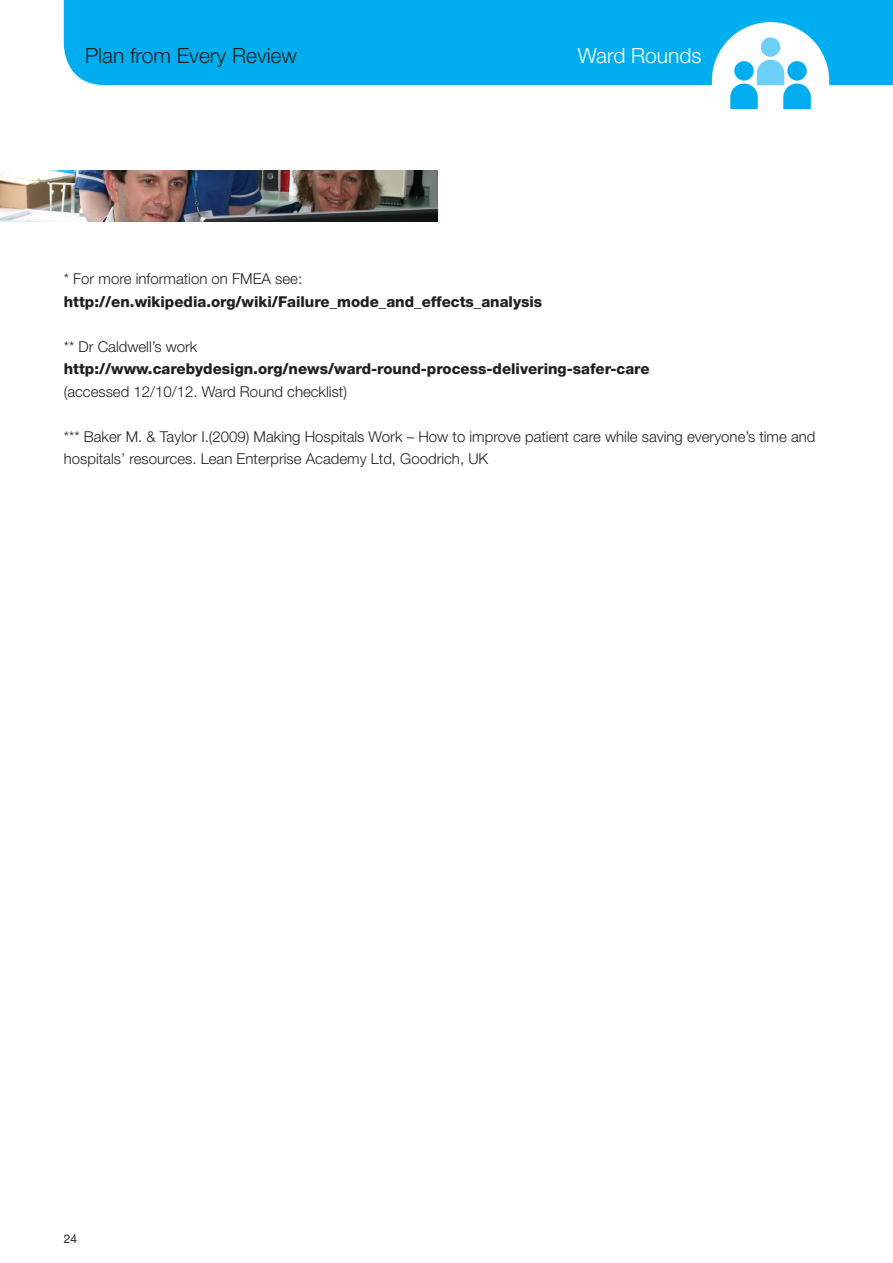
<style>
.page{position:relative;width:893px;height:1263px;background:#fff}
.page>*{position:absolute;margin:0;border:0;box-sizing:border-box;transform-origin:0 0}
.t1{font:300 21px "Helvetica Neue";color:#231f20}
.t2{font:300 21px "Helvetica Neue";color:#fff}
.t3{font:300 15px/22.5px "Helvetica Neue";color:#231f20}
.t4{font:800 15px "Helvetica Neue";color:#231f20}
.t5{font:12px "Helvetica Neue";color:#231f20}
</style>
<div class="page">
<div style="left:64px;top:0;width:829px;height:85px;background:#00aeef"></div>
<div style="left:712px;top:22px;width:117px;height:117px;background:#fff;border-radius:50%"></div>
<div style="left:761px;top:37px;width:19px;height:20px;background:#6bcff6;border-radius:50%"></div>
<svg style="left:730px;top:60px;width:81px;height:49px"></svg>
<img style="left:0;top:170px;width:438px;height:51px">
<p class="t1" style="left:85px;top:43px;width:214px">Plan from Every Review</p>
<p class="t2" style="left:578px;top:43px;width:125px">Ward Rounds</p>
<p class="t3" style="left:64px;top:267px;width:240px">* For more information on FMEA see:</p>
<p class="t4" style="left:64px;top:292px;width:480px">http://en.wikipedia.org/wiki/Failure_mode_and_effects_analysis</p>
<p class="t3" style="left:64px;top:335px;width:135px">** Dr Caldwell’s work</p>
<p class="t4" style="left:64px;top:360px;width:587px">http://www.carebydesign.org/news/ward-round-process-delivering-safer-care</p>
<p class="t3" style="left:64px;top:380px;width:285px">(accessed 12/10/12. Ward Round checklist)</p>
<p class="t3" style="left:64px;top:425px;width:753px">*** Baker M. &amp; Taylor I.(2009) Making Hospitals Work – How to improve patient care while saving everyone’s time and hospitals’ resources. Lean Enterprise Academy Ltd, Goodrich, UK</p>
<p class="t5" style="left:64px;top:1231px;width:15px">24</p>
</div>
